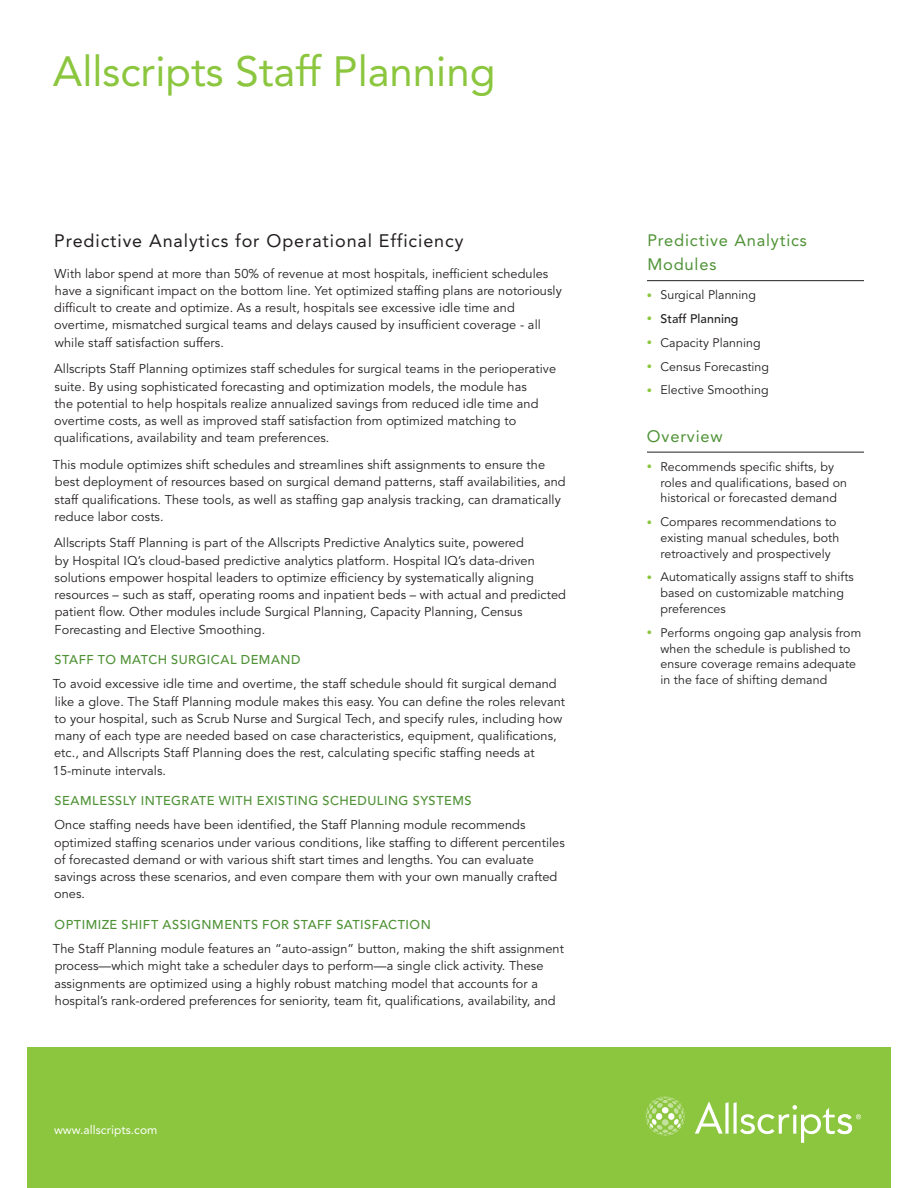
<style>
.page{position:relative;width:918px;height:1188px;background:#fff}
.page>*{position:absolute;margin:0;border:0;box-sizing:border-box;transform-origin:0 0}
.Product_Name{font:42px "Avenir LT Std";color:#8bc63e}
._1_-_Black_Product_N{font:18px "Avenir LT Std";letter-spacing:.05em;color:#231f20}
.Overview_Head{font:16.5px/24px "Avenir LT Std";letter-spacing:.05em;color:#4f9236}
.Bodycopy{font:12.75px/17.2px "Avenir LT Std";letter-spacing:.005em;color:#231f20}
._3_-Subheads_CAPS{font:500 12.75px "Avenir LT Std";letter-spacing:.035em;color:#4f9236}
.t1{font:12.3px/15.8px "Avenir LT Std";letter-spacing:.005em;color:#231f20}
.t2{font:500 12.3px "Avenir LT Std";letter-spacing:.005em;color:#231f20}
.t3{font:12px "Avenir LT Std";letter-spacing:.005em;color:#fff}
.s1{font-size:10.5px;color:#8bc63e}
</style>
<div class="page">
<div style="left:27px;top:1047px;width:864px;height:141px;background:#8bc63e"></div>
<svg style="left:646px;top:1096px;width:39px;height:40px"></svg>
<svg style="left:695px;top:1102px;width:166px;height:41px"></svg>
<hr style="left:647px;top:280px;width:217px;height:1px;background:#231f20">
<hr style="left:647px;top:452px;width:217px;height:1px;background:#231f20">
<p class="Product_Name" style="left:53px;top:47px;width:444px">Allscripts Staff Planning</p>
<p class="_1_-_Black_Product_N" style="left:54px;top:230px;width:411px">Predictive Analytics for Operational Efficiency</p>
<p class="Bodycopy" style="left:54px;top:265px;width:509px">With labor spend at more than 50% of revenue at most hospitals, inefficient schedules have a significant impact on the bottom line. Yet optimized staffing plans are notoriously difficult to create and optimize. As a result, hospitals see excessive idle time and overtime, mismatched surgical teams and delays caused by insufficient coverage - all while staff satisfaction suffers.</p>
<p class="Bodycopy" style="left:54px;top:361px;width:504px">Allscripts Staff Planning optimizes staff schedules for surgical teams in the perioperative suite. By using sophisticated forecasting and optimization models, the module has<br>the potential to help hospitals realize annualized savings from reduced idle time and overtime costs, as well as improved staff satisfaction from optimized matching to qualifications, availability and team preferences.</p>
<p class="Bodycopy" style="left:53px;top:456px;width:514px">This module optimizes shift schedules and streamlines shift assignments to ensure the best deployment of resources based on surgical demand patterns, staff availabilities, and staff qualifications. These tools, as well as staffing gap analysis tracking, can dramatically reduce labor costs.</p>
<p class="Bodycopy" style="left:54px;top:535px;width:513px">Allscripts Staff Planning is part of the Allscripts Predictive Analytics suite, powered<br>by Hospital IQ’s cloud-based predictive analytics platform. Hospital IQ’s data-driven solutions empower hospital leaders to optimize efficiency by systematically aligning resources – such as staff, operating rooms and inpatient beds – with actual and predicted patient flow. Other modules include Surgical Planning, Capacity Planning, Census Forecasting and Elective Smoothing.</p>
<p class="_3_-Subheads_CAPS" style="left:55px;top:653px;width:248px">STAFF TO MATCH SURGICAL DEMAND</p>
<p class="Bodycopy" style="left:53px;top:676px;width:514px">To avoid excessive idle time and overtime, the staff schedule should fit surgical demand like a glove. The Staff Planning module makes this easy. You can define the roles relevant to your hospital, such as Scrub Nurse and Surgical Tech, and specify rules, including how many of each type are needed based on case characteristics, equipment, qualifications, etc., and Allscripts Staff Planning does the rest, calculating specific staffing needs at 15-minute intervals.</p>
<p class="_3_-Subheads_CAPS" style="left:55px;top:794px;width:418px">SEAMLESSLY INTEGRATE WITH EXISTING SCHEDULING SYSTEMS</p>
<p class="Bodycopy" style="left:54px;top:817px;width:512px">Once staffing needs have been identified, the Staff Planning module recommends optimized staffing scenarios under various conditions, like staffing to different percentiles of forecasted demand or with various shift start times and lengths. You can evaluate savings across these scenarios, and even compare them with your own manually crafted ones.</p>
<p class="_3_-Subheads_CAPS" style="left:55px;top:917px;width:378px">OPTIMIZE SHIFT ASSIGNMENTS FOR STAFF SATISFACTION</p>
<p class="Bodycopy" style="left:53px;top:940px;width:513px">The Staff Planning module features an “auto-assign” button, making the shift assignment process—which might take a scheduler days to perform—a single click activity. These assignments are optimized using a highly robust matching model that accounts for a hospital’s rank-ordered preferences for seniority, team fit, qualifications, availability, and</p>
<p class="t3" style="left:54px;top:1123px;width:105px">www.allscripts.com</p>
<p class="Overview_Head" style="left:647px;top:228px;width:161px">Predictive Analytics<br>Modules</p>
<p class="t1" style="left:647px;top:287px;width:111px"><span class="s1">•</span> Surgical Planning</p>
<p class="t2" style="left:647px;top:311px;width:93px"><span class="s1">•</span> Staff Planning</p>
<p class="t1" style="left:647px;top:335px;width:115px"><span class="s1">•</span> Capacity Planning</p>
<p class="t1" style="left:647px;top:359px;width:124px"><span class="s1">•</span> Census Forecasting</p>
<p class="t1" style="left:647px;top:383px;width:123px"><span class="s1">•</span> Elective Smoothing</p>
<p class="Overview_Head" style="left:647px;top:424px;width:77px">Overview</p>
<p class="t1" style="left:660px;top:459px;width:188px;text-indent:-14px"><span class="s1">•</span> Recommends specific shifts, by roles and qualifications, based on historical or forecasted demand</p>
<p class="t1" style="left:660px;top:514px;width:180px;text-indent:-14px"><span class="s1">•</span> Compares recommendations to existing manual schedules, both retroactively and prospectively</p>
<p class="t1" style="left:660px;top:570px;width:195px;text-indent:-14px"><span class="s1">•</span> Automatically assigns staff to shifts based on customizable matching preferences</p>
<p class="t1" style="left:660px;top:625px;width:202px;text-indent:-14px"><span class="s1">•</span> Performs ongoing gap analysis from when the schedule is published to ensure coverage remains adequate in the face of shifting demand</p>
</div>
